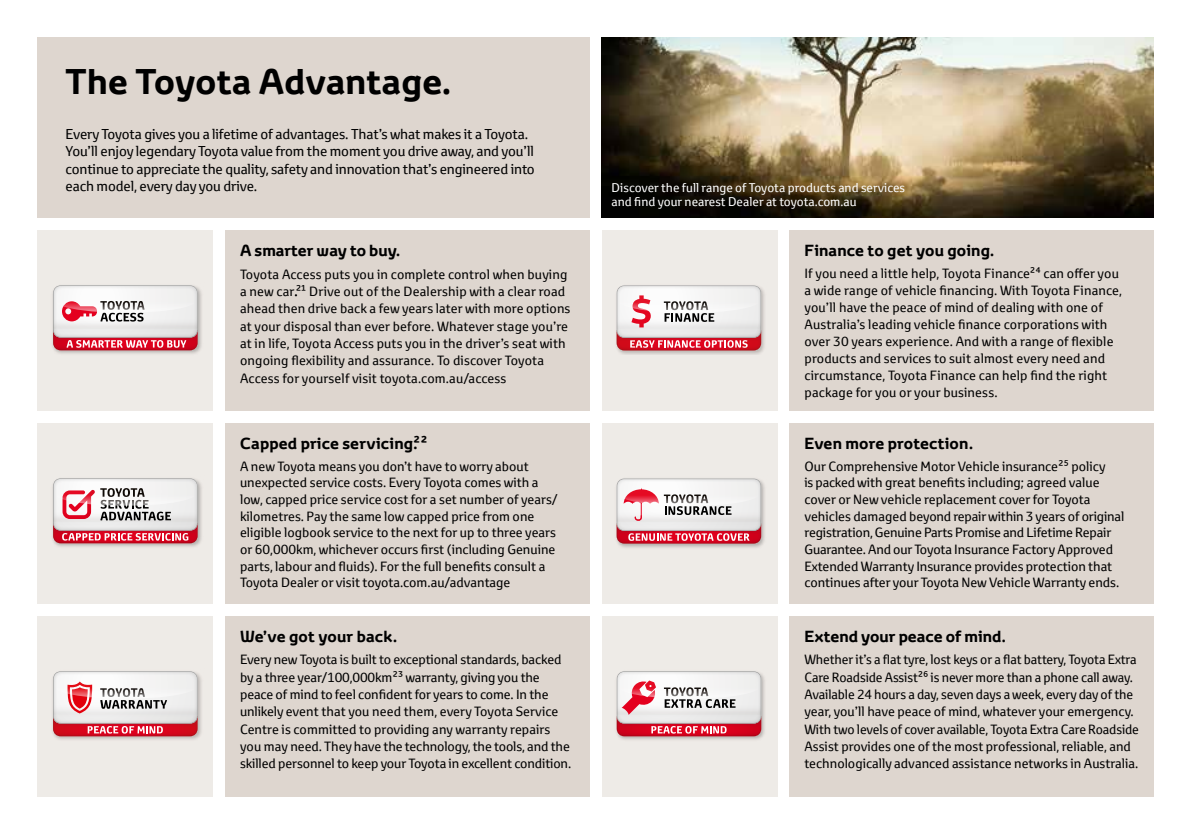
<style>
.page{position:relative;width:1191px;height:834px;background:#fff}
.page>*{position:absolute;margin:0;border:0;box-sizing:border-box;transform-origin:0 0}
.t1{font:700 34.65px "Toyota Display";letter-spacing:.01em;color:#000}
.t2{font:700 15.58px "Toyota Display";letter-spacing:.01em;color:#000}
.t3{font:13.83px/17.3px "Toyota Text";letter-spacing:-.01em;color:#000}
.t4{font:12.95px/17.3px "Toyota Text";color:#000}
.t5{font:12.25px/14px "Toyota Text";color:#fff}
.s1{font-size:13.12px}
</style>
<div class="page">
<div style="left:37px;top:37px;width:552px;height:181px;background:#ded6cf"></div>
<div style="left:37px;top:616px;width:176px;height:180px;background:#eeebe7"></div>
<div style="left:37px;top:423px;width:176px;height:180px;background:#eeebe7"></div>
<div style="left:601px;top:616px;width:176px;height:180px;background:#eeebe7"></div>
<div style="left:601px;top:423px;width:176px;height:180px;background:#eeebe7"></div>
<div style="left:601px;top:230px;width:176px;height:180px;background:#eeebe7"></div>
<div style="left:37px;top:230px;width:176px;height:180px;background:#eeebe7"></div>
<div style="left:225px;top:616px;width:364px;height:180px;background:#ded6cf"></div>
<div style="left:225px;top:423px;width:364px;height:180px;background:#ded6cf"></div>
<div style="left:789px;top:616px;width:364px;height:180px;background:#ded6cf"></div>
<div style="left:789px;top:423px;width:364px;height:180px;background:#ded6cf"></div>
<div style="left:789px;top:230px;width:364px;height:180px;background:#ded6cf"></div>
<div style="left:225px;top:230px;width:364px;height:180px;background:#ded6cf"></div>
<img style="left:601px;top:37px;width:552px;height:181px">
<img style="left:52px;top:673px;width:150px;height:67px">
<svg style="left:53px;top:671px;width:144px;height:65px"></svg>
<img style="left:618px;top:481px;width:147px;height:67px">
<svg style="left:616px;top:478px;width:145px;height:65px"></svg>
<img style="left:618px;top:288px;width:147px;height:66px">
<svg style="left:616px;top:285px;width:145px;height:65px"></svg>
<img style="left:616px;top:674px;width:149px;height:66px">
<svg style="left:617px;top:671px;width:144px;height:65px"></svg>
<img style="left:52px;top:481px;width:150px;height:66px">
<svg style="left:53px;top:478px;width:145px;height:65px"></svg>
<img style="left:52px;top:288px;width:150px;height:66px">
<svg style="left:53px;top:285px;width:145px;height:65px"></svg>
<h1 class="t1" style="left:66px;top:58px;width:387px">The Toyota Advantage.</h1>
<p class="t3" style="left:66px;top:125px;width:471px">Every Toyota gives you a lifetime of advantages. That’s what makes it a Toyota.<br>You’ll enjoy legendary Toyota value from the moment you drive away, and you’ll continue to appreciate the quality, safety and innovation that’s engineered into each model, every day you drive.</p>
<p class="t2" style="left:240px;top:240px;width:161px">A smarter way to buy.</p>
<p class="t4" style="left:240px;top:265px;width:332px">Toyota Access puts you in complete control when buying a new car.<span class="s1">21</span> Drive out of the Dealership with a clear road ahead then drive back a few years later with more options at your disposal than ever before. Whatever stage you’re at in life, Toyota Access puts you in the driver’s seat with ongoing flexibility and assurance. To discover Toyota Access for yourself visit toyota.com.au/access</p>
<p class="t2" style="left:240px;top:433px;width:189px">Capped price servicing.22</p>
<p class="t4" style="left:240px;top:457px;width:319px;line-height:16.6px">A new Toyota means you don’t have to worry about unexpected service costs. Every Toyota comes with a low, capped price service cost for a set number of years/ kilometres. Pay the same low capped price from one eligible logbook service to the next for up to three years or 60,000km, whichever occurs first (including Genuine parts, labour and fluids). For the full benefits consult a Toyota Dealer or visit toyota.com.au/advantage</p>
<p class="t2" style="left:240px;top:625px;width:159px">We’ve got your back.</p>
<p class="t4" style="left:240px;top:651px;width:333px">Every new Toyota is built to exceptional standards, backed by a three year/100,000km23 warranty, giving you the peace of mind to feel confident for years to come. In the unlikely event that you need them, every Toyota Service Centre is committed to providing any warranty repairs you may need. They have the technology, the tools, and the skilled personnel to keep your Toyota in excellent condition.</p>
<p class="t5" style="left:611px;top:180px;width:295px">Discover the full range of Toyota products and services and find your nearest Dealer at toyota.com.au</p>
<p class="t2" style="left:804px;top:240px;width:191px">Finance to get you going.</p>
<p class="t4" style="left:804px;top:265px;width:319px">If you need a little help, Toyota Finance24 can offer you a wide range of vehicle financing. With Toyota Finance, you’ll have the peace of mind of dealing with one of Australia’s leading vehicle finance corporations with over 30 years experience. And with a range of flexible products and services to suit almost every need and circumstance, Toyota Finance can help find the right package for you or your business.</p>
<p class="t2" style="left:804px;top:433px;width:170px">Even more protection.</p>
<p class="t4" style="left:804px;top:457px;width:321px;line-height:16.6px">Our Comprehensive Motor Vehicle insurance25 policy<br>is packed with great benefits including; agreed value cover or New vehicle replacement cover for Toyota vehicles damaged beyond repair within 3 years of original registration, Genuine Parts Promise and Lifetime Repair Guarantee. And our Toyota Insurance Factory Approved Extended Warranty Insurance provides protection that continues after your Toyota New Vehicle Warranty ends.</p>
<p class="t2" style="left:804px;top:625px;width:203px">Extend your peace of mind.</p>
<p class="t4" style="left:804px;top:651px;width:336px">Whether it’s a flat tyre, lost keys or a flat battery, Toyota Extra Care Roadside Assist26 is never more than a phone call away.<br>Available 24 hours a day, seven days a week, every day of the year, you’ll have peace of mind, whatever your emergency.<br>With two levels of cover available, Toyota Extra Care Roadside Assist provides one of the most professional, reliable, and technologically advanced assistance networks in Australia.</p>
</div>
